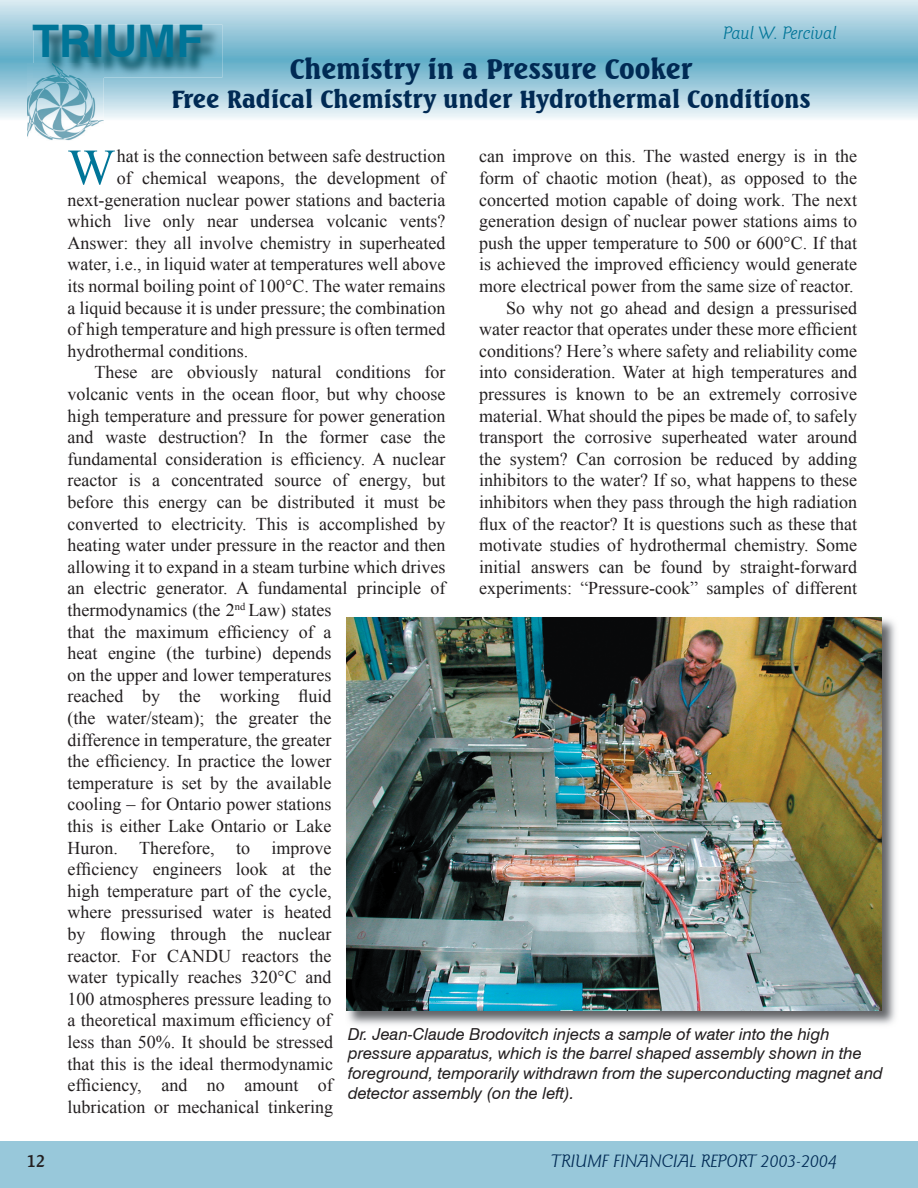
<style>
.page{position:relative;width:918px;height:1188px;background:#fff}
.page>*{position:absolute;margin:0;border:0;box-sizing:border-box;transform-origin:0 0}
.t1{font:50.55px "Times New Roman";color:#007598}
.t2{font:700 45px "Swiss 721 BT";color:#007598}
.t3{font:800 27px "Seagull BT";color:#002a54}
.t4{font:800 24px "Seagull BT";color:#002a54}
.t5{font:18px/21.6px "Times New Roman";color:#231f20;text-align:right}
.t6{font:italic 300 18px "Goudy Sans IT Cby BT";color:#002a54}
.t7{font:italic 300 18px "Goudy Sans IT Cby BT";color:#007598}
.t8{font:italic 16.5px/19.8px "Swiss 721 BT";color:#231f20}
.t9{font:500 16.5px "Seagull BT";color:#231f20}
</style>
<div class="page">
<svg style="left:0;top:0;width:917px;height:119px;background:#a5cfdf"></svg>
<img style="left:34px;top:25px;width:188px;height:53px">
<div style="left:0;top:1142px;width:918px;height:46px;background:#98c8da"></div>
<img style="left:27px;top:63px;width:77px;height:78px">
<img style="left:34px;top:63px;width:70px;height:15px">
<img style="left:346px;top:617px;width:550px;height:408px">
<img style="left:347px;top:618px;width:535px;height:393px">
<h2 class="t2" style="left:32px;top:13px;width:173px">TRIUMF</h2>
<p class="t7" style="left:724px;top:22px;width:115px">Paul W. Percival</p>
<h3 class="t3" style="left:290px;top:52px;width:404px">Chemistry in a Pressure Cooker</h3>
<h3 class="t4" style="left:171px;top:83px;width:641px">Free Radical Chemistry under Hydrothermal Conditions</h3>
<p class="t9" style="left:27px;top:1150px;width:20px">12</p>
<h1 class="t1" style="left:68px;top:133px;width:49px">W</h1>
<p class="t5" style="left:117px;top:145px;width:330px">hat is the connection between safe destruction</p>
<p class="t5" style="left:479px;top:145px;width:380px">can improve on this. The wasted energy is in the form of chaotic motion (heat), as opposed to the concerted motion capable of doing work. The next generation design of nuclear power stations aims to push the upper temperature to 500 or 600°C. If that is achieved the improved efficiency would generate more electrical power from the same size of reactor.<br>So why not go ahead and design a pressurised water reactor that operates under these more efficient conditions? Here’s where safety and reliability come into consideration. Water at high temperatures and pressures is known to be an extremely corrosive material. What should the pipes be made of, to safely transport the corrosive superheated water around the system? Can corrosion be reduced by adding inhibitors to the water? If so, what happens to these inhibitors when they pass through the high radiation flux of the reactor? It is questions such as these that motivate studies of hydrothermal chemistry. Some initial answers can be found by straight-forward experiments: “Pressure-cook” samples of different</p>
<p class="t5" style="left:117px;top:167px;width:330px">of chemical weapons, the development of</p>
<p class="t5" style="left:68px;top:189px;width:380px">next-generation nuclear power stations and bacteria</p>
<p class="t5" style="left:68px;top:210px;width:380px">which live only near undersea volcanic vents?</p>
<p class="t5" style="left:68px;top:232px;width:380px">Answer: they all involve chemistry in superheated</p>
<p class="t5" style="left:68px;top:253px;width:380px">water, i.e., in liquid water at temperatures well above</p>
<p class="t5" style="left:68px;top:275px;width:380px">its normal boiling point of 100°C. The water remains</p>
<p class="t5" style="left:68px;top:297px;width:380px">a liquid because it is under pressure; the combination</p>
<p class="t5" style="left:68px;top:318px;width:379px">of high temperature and high pressure is often termed</p>
<p class="t5" style="left:68px;top:340px;width:182px">hydrothermal conditions.</p>
<p class="t5" style="left:95px;top:361px;width:352px">These are obviously natural conditions for</p>
<p class="t5" style="left:68px;top:383px;width:380px">volcanic vents in the ocean floor, but why choose</p>
<p class="t5" style="left:68px;top:405px;width:380px">high temperature and pressure for power generation</p>
<p class="t5" style="left:68px;top:426px;width:380px">and waste destruction? In the former case the</p>
<p class="t5" style="left:68px;top:448px;width:379px">fundamental consideration is efficiency. A nuclear</p>
<p class="t5" style="left:68px;top:469px;width:380px">reactor is a concentrated source of energy, but</p>
<p class="t5" style="left:68px;top:491px;width:379px">before this energy can be distributed it must be</p>
<p class="t5" style="left:68px;top:513px;width:380px">converted to electricity. This is accomplished by</p>
<p class="t5" style="left:68px;top:534px;width:380px">heating water under pressure in the reactor and then</p>
<p class="t5" style="left:68px;top:556px;width:380px">allowing it to expand in a steam turbine which drives</p>
<p class="t5" style="left:68px;top:577px;width:379px">an electric generator. A fundamental principle of</p>
<p class="t5" style="left:68px;top:599px;width:265px">thermodynamics (the 2<sup>nd</sup> Law) states</p>
<p class="t5" style="left:68px;top:621px;width:265px">that the maximum efficiency of a</p>
<p class="t5" style="left:68px;top:642px;width:265px">heat engine (the turbine) depends</p>
<p class="t5" style="left:68px;top:664px;width:265px">on the upper and lower temperatures</p>
<p class="t5" style="left:68px;top:685px;width:265px">reached by the working fluid</p>
<p class="t5" style="left:68px;top:707px;width:265px">(the water/steam); the greater the</p>
<p class="t5" style="left:68px;top:729px;width:266px">difference in temperature, the greater</p>
<p class="t5" style="left:68px;top:750px;width:265px">the efficiency. In practice the lower</p>
<p class="t5" style="left:68px;top:772px;width:265px">temperature is set by the available</p>
<p class="t5" style="left:68px;top:793px;width:265px">cooling – for Ontario power stations</p>
<p class="t5" style="left:68px;top:815px;width:265px">this is either Lake Ontario or Lake</p>
<p class="t5" style="left:68px;top:837px;width:265px">Huron. Therefore, to improve</p>
<p class="t5" style="left:68px;top:858px;width:265px">efficiency engineers look at the</p>
<p class="t5" style="left:68px;top:880px;width:266px">high temperature part of the cycle,</p>
<p class="t5" style="left:68px;top:901px;width:266px">where pressurised water is heated</p>
<p class="t5" style="left:68px;top:923px;width:266px">by flowing through the nuclear</p>
<p class="t5" style="left:68px;top:945px;width:265px">reactor. For CANDU reactors the</p>
<p class="t5" style="left:68px;top:966px;width:265px">water typically reaches 320°C and</p>
<p class="t5" style="left:68px;top:988px;width:265px">100 atmospheres pressure leading to</p>
<p class="t5" style="left:68px;top:1009px;width:265px">a theoretical maximum efficiency of</p>
<p class="t5" style="left:68px;top:1031px;width:267px">less than 50%. It should be stressed</p>
<p class="t5" style="left:68px;top:1053px;width:267px">that this is the ideal thermodynamic</p>
<p class="t5" style="left:68px;top:1074px;width:267px">efficiency, and no amount of</p>
<p class="t5" style="left:68px;top:1096px;width:267px">lubrication or mechanical tinkering</p>
<p class="t8" style="left:348px;top:1024px;width:536px">Dr. Jean-Claude Brodovitch injects a sample of water into the high pressure apparatus, which is the barrel shaped assembly shown in the foreground, temporarily withdrawn from the superconducting magnet and detector assembly (on the left).</p>
<p class="t6" style="left:551px;top:1150px;width:287px">TRIUMF FINANCIAL REPORT 2003-2004</p>
</div>
